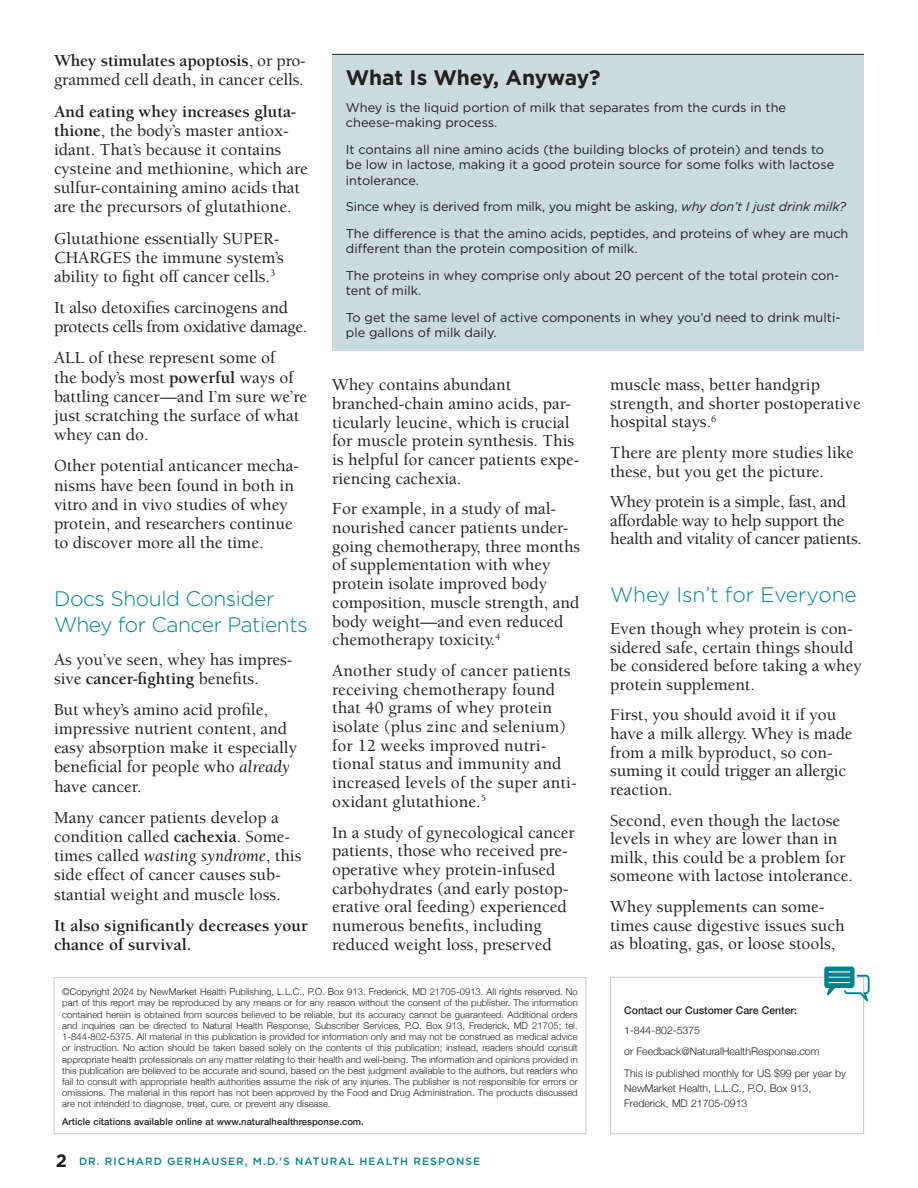
<style>
.page{position:relative;width:918px;height:1188px;background:#fff}
.page>*{position:absolute;margin:0;border:0;box-sizing:border-box;transform-origin:0 0}
.t1{font:300 21px/25.8px "Gotham";letter-spacing:-.02em;color:#00828c}
.t2{font:300 21px "Gotham";color:#00828c}
.t3{font:700 21px "Gotham";letter-spacing:-.01em;color:#231f20}
.t4{font:500 17.25px/19.2px "Berkeley Std";color:#231f20}
.t5{font:500 17.25px/18.6px "Berkeley Std";letter-spacing:-.02em;color:#231f20}
.t6{font:700 17.25px/19.2px "Berkeley Std";color:#231f20}
.t7{font:12.75px/15.5px "Gotham";color:#231f20}
.t8{font:300 10.5px/21.8px "Helvetica Neue";color:#231f20}
.t9{font:500 10.5px "Gotham";letter-spacing:.1em;color:#00828c}
.t10{font:500 10.5px "Helvetica Neue";color:#231f20}
.t11{font:300 9.45px/11.2px "Helvetica Neue";letter-spacing:.005em;color:#231f20;text-align:justify}
.t12{font:500 9.45px "Helvetica Neue";letter-spacing:.005em;color:#231f20}
.s1{font-weight:700}
.s2{font-weight:400;font-style:italic}
.s3{font-style:italic}
.s4{font-weight:700;font-size:18px;color:#231f20}
</style>
<div class="page">
<div style="left:610px;top:977px;width:254px;height:157px;border:1px solid #c7c8ca"></div>
<svg style="left:824px;top:967px;width:46px;height:34px"></svg>
<div style="left:54px;top:977px;width:532px;height:157px;border:1px solid #c7c8ca"></div>
<div style="left:332px;top:54px;width:532px;height:297px;background:#cadadf"></div>
<hr style="left:332px;top:54px;width:532px;height:1px;background:#231f20">
<p class="t4" style="left:54px;top:51px;width:254px"><span class="s1">Whey stimulates apoptosis</span>, or pro&shy;grammed cell death, in cancer cells.</p>
<p class="t4" style="left:54px;top:102px;width:255px"><span class="s1">And eating whey increases gluta&shy;thione</span>, the body’s master antiox&shy;idant. That’s because it contains cysteine and methionine, which are sulfur-containing amino acids that are the precursors of glutathione.</p>
<p class="t4" style="left:54px;top:229px;width:231px">Glutathione essentially SUPER-<br>CHARGES the immune system’s ability to fight off cancer cells.<sup>3</sup></p>
<p class="t5" style="left:54px;top:298px;width:255px;line-height:19.2px">It also detoxifies carcinogens and protects cells from oxidative damage.</p>
<p class="t4" style="left:54px;top:349px;width:255px">ALL of these represent some of<br>the body’s most <span class="s1">powerful</span> ways of battling cancer—and I’m sure we’re just scratching the surface of what whey can do.</p>
<p class="t4" style="left:54px;top:457px;width:247px">Other potential anticancer mecha&shy;nisms have been found in both in vitro and in vivo studies of whey protein, and researchers continue to discover more all the time.</p>
<p class="t1" style="left:54px;top:585px;width:255px">Docs Should Consider<br>Whey for Cancer Patients</p>
<p class="t4" style="left:54px;top:650px;width:240px">As you’ve seen, whey has impres&shy;sive <span class="s1">cancer-fighting</span> benefits.</p>
<p class="t4" style="left:54px;top:700px;width:245px">But whey’s amino acid profile, impressive nutrient content, and easy absorption make it especially beneficial for people who <span class="s2">already </span>have cancer.</p>
<p class="t4" style="left:54px;top:808px;width:249px">Many cancer patients develop a condition called <span class="s1">cachexia</span>. Some&shy;times called <span class="s2">wasting syndrome</span>, this side effect of cancer causes sub&shy;stantial weight and muscle loss.</p>
<p class="t6" style="left:54px;top:916px;width:255px">It also significantly decreases your chance of survival.</p>
<p class="t3" style="left:346px;top:64px;width:256px">What Is Whey, Anyway?</p>
<p class="t7" style="left:346px;top:99px;width:442px">Whey is the liquid portion of milk that separates from the curds in the cheese-making process.</p>
<p class="t7" style="left:346px;top:141px;width:490px">It contains all nine amino acids (the building blocks of protein) and tends to be low in lactose, making it a good protein source for some folks with lactose intolerance.</p>
<p class="t7" style="left:346px;top:193px;width:504px;line-height:26.5px">Since whey is derived from milk, you might be asking, <span class="s3">why don’t I just drink milk?<br></span>The difference is that the amino acids, peptides, and proteins of whey are much</p>
<p class="t7" style="left:346px;top:235px;width:495px;line-height:26.5px">different than the protein composition of milk.<br>The proteins in whey comprise only about 20 percent of the total protein con-</p>
<p class="t7" style="left:346px;top:277px;width:496px;line-height:26.5px">tent of milk.<br>To get the same level of active components in whey you’d need to drink multi-</p>
<p class="t7" style="left:346px;top:325px;width:152px">ple gallons of milk daily.</p>
<p class="t4" style="left:332px;top:376px;width:249px;line-height:18.8px">Whey contains abundant branched-chain amino acids, par&shy;ticularly leucine, which is crucial for muscle protein synthesis. This is helpful for cancer patients expe&shy;riencing cachexia.</p>
<p class="t4" style="left:332px;top:500px;width:250px;line-height:18.8px">For example, in a study of mal&shy;nourished cancer patients under&shy;going chemotherapy, three months of supplementation with whey protein isolate improved body composition, muscle strength, and body weight—and even reduced chemotherapy toxicity.<sup>4</sup></p>
<p class="t4" style="left:332px;top:662px;width:246px;line-height:18.8px">Another study of cancer patients receiving chemotherapy found that 40 grams of whey protein isolate (plus zinc and selenium) for 12 weeks improved nutri&shy;tional status and immunity and increased levels of the super anti&shy;oxidant glutathione.<sup>5</sup></p>
<p class="t4" style="left:332px;top:823px;width:244px;line-height:18.8px">In a study of gynecological cancer patients, those who received pre&shy;operative whey protein-infused carbohydrates (and early postop&shy;erative oral feeding) experienced numerous benefits, including reduced weight loss, preserved</p>
<p class="t4" style="left:610px;top:376px;width:252px;line-height:18.6px">muscle mass, better handgrip strength, and shorter postoperative hospital stays.<sup>6</sup></p>
<p class="t4" style="left:610px;top:444px;width:245px;line-height:18.6px">There are plenty more studies like these, but you get the picture.</p>
<p class="t5" style="left:610px;top:493px;width:253px">Whey protein is a simple, fast, and affordable way to help support the health and vitality of cancer patients.</p>
<p class="t2" style="left:610px;top:581px;width:248px">Whey Isn’t for Everyone</p>
<p class="t4" style="left:610px;top:620px;width:253px;line-height:18.6px">Even though whey protein is con&shy;sidered safe, certain things should be considered before taking a whey protein supplement.</p>
<p class="t4" style="left:610px;top:706px;width:244px;line-height:18.6px">First, you should avoid it if you have a milk allergy. Whey is made from a milk byproduct, so con&shy;suming it could trigger an allergic reaction.</p>
<p class="t4" style="left:610px;top:811px;width:244px;line-height:18.6px">Second, even though the lactose levels in whey are lower than in milk, this could be a problem for someone with lactose intolerance.</p>
<p class="t4" style="left:610px;top:898px;width:236px;line-height:18.6px">Whey supplements can some&shy;times cause digestive issues such as bloating, gas, or loose stools,</p>
<p class="t11" style="left:62px;top:985px;width:517px">©Copyright 2024 by NewMarket Health Publishing, L.L.C., P.O. Box 913. Frederick, MD 21705-0913. All rights reserved. No part of this report may be reproduced by any means or for any reason without the consent of the publisher. The information contained herein is obtained from sources believed to be reliable, but its accuracy cannot be guaranteed. Additional orders and inquiries can be directed to Natural Health Response, Subscriber Services, P.O. Box 913, Frederick, MD 21705; tel.<br>1-844-802-5375. All material in this publication is provided for information only and may not be construed as medical advice or instruction. No action should be taken based solely on the contents of this publication; instead, readers should consult appropriate health professionals on any matter relating to their health and well-being. The information and opinions provided in this publication are believed to be accurate and sound, based on the best judgment available to the authors, but readers who fail to consult with appropriate health authorities assume the risk of any injuries. The publisher is not responsible for errors or omissions. The material in this report has not been approved by the Food and Drug Administration. The products discussed are not intended to diagnose, treat, cure, or prevent any disease.</p>
<p class="t12" style="left:62px;top:1115px;width:303px">Article citations available online at www.naturalhealthresponse.com.</p>
<p class="t9" style="left:56px;top:1154px;width:426px"><span class="s4">2</span> DR. RICHARD GERHAUSER, M.D.’S NATURAL HEALTH RESPONSE</p>
<p class="t10" style="left:624px;top:1002px;width:174px">Contact our Customer Care Center:</p>
<p class="t8" style="left:624px;top:1018px;width:223px">1-844-802-5375<br>or Feedback@NaturalHealthResponse.com<br>This is published monthly for US $99 per year by</p>
<p class="t8" style="left:624px;top:1080px;width:189px;line-height:15px">NewMarket Health, L.L.C., P.O. Box 913,<br>Frederick, MD 21705-0913</p>
</div>
